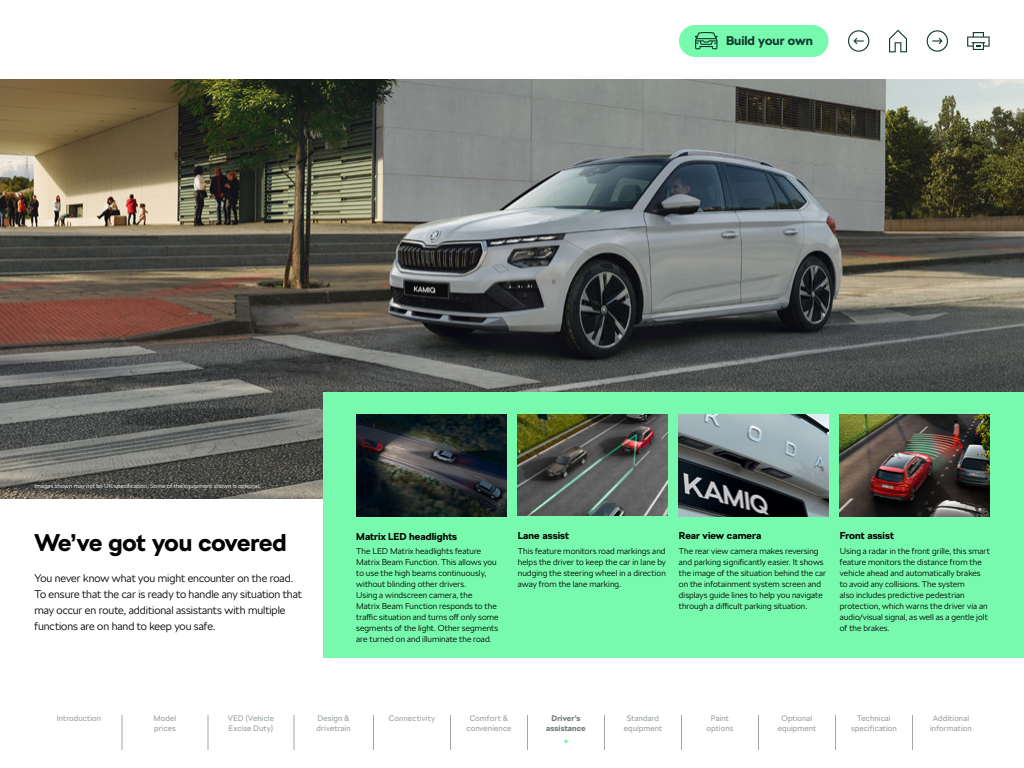
<style>
.page{position:relative;width:1024px;height:768px;background:#fff}
.page>*{position:absolute;margin:0;border:0;box-sizing:border-box;transform-origin:0 0}
.t1{font:700 24px "SKODA Next";letter-spacing:-.015em;color:#000}
.t2{font:700 12.7px "SKODA Next";color:#0e3a2f}
.t3{font:300 11px/16px "SKODA Next";letter-spacing:-.005em;color:#000}
.t4{font:700 10px "SKODA Next";letter-spacing:.005em;color:#000}
.t5{font:300 8.5px/11px "SKODA Next";letter-spacing:.005em;color:#000}
.t6{font:8px/10px "SKODA Next";letter-spacing:.01em;color:#a0a7a8;text-align:center}
.t7{font:700 8px/10px "SKODA Next";letter-spacing:.015em;color:#6f797a;text-align:center}
.t8{font:300 6px "SKODA Next";letter-spacing:.02em;color:#fff}
</style>
<div class="page">
<div style="left:679px;top:25px;width:150px;height:32px;background:#78faae;border-radius:16px"></div>
<svg style="left:695px;top:32px;width:23px;height:17px"></svg>
<svg style="left:889px;top:30px;width:18px;height:22px"></svg>
<svg style="left:967px;top:32px;width:23px;height:18px"></svg>
<svg style="left:848px;top:30px;width:21px;height:22px"></svg>
<svg style="left:927px;top:30px;width:21px;height:22px"></svg>
<img style="left:0;top:79px;width:1024px;height:420px">
<div style="left:323px;top:392px;width:701px;height:266px;background:#78faae"></div>
<img style="left:517px;top:415px;width:150px;height:100px">
<img style="left:840px;top:415px;width:150px;height:102px">
<img style="left:356px;top:415px;width:150px;height:102px">
<img style="left:679px;top:415px;width:149px;height:102px">
<hr style="left:122px;top:715px;width:1px;height:35px;background:#a0a7a8">
<hr style="left:208px;top:715px;width:1px;height:35px;background:#a0a7a8">
<hr style="left:294px;top:715px;width:1px;height:35px;background:#a0a7a8">
<hr style="left:373px;top:715px;width:1px;height:35px;background:#a0a7a8">
<hr style="left:450px;top:715px;width:1px;height:35px;background:#a0a7a8">
<hr style="left:527px;top:715px;width:1px;height:35px;background:#a0a7a8">
<hr style="left:604px;top:715px;width:1px;height:35px;background:#a0a7a8">
<hr style="left:681px;top:715px;width:1px;height:35px;background:#a0a7a8">
<hr style="left:758px;top:715px;width:1px;height:35px;background:#a0a7a8">
<hr style="left:835px;top:715px;width:1px;height:35px;background:#a0a7a8">
<hr style="left:912px;top:715px;width:1px;height:35px;background:#a0a7a8">
<svg style="left:564px;top:740px;width:4px;height:3px"></svg>
<h2 class="t2" style="left:726px;top:33px;width:89px">Build your own</h2>
<p class="t8" style="left:34px;top:482px;width:228px">Images shown may not be UK specification. Some of the equipment shown is optional.</p>
<h1 class="t1" style="left:34px;top:528px;width:254px">We’ve got you covered</h1>
<p class="t3" style="left:34px;top:570px;width:269px">You never know what you might encounter on the road.<br>To ensure that the car is ready to handle any situation that may occur en route, additional assistants with multiple functions are on hand to keep you safe.</p>
<p class="t4" style="left:356px;top:530px;width:102px">Matrix LED headlights</p>
<p class="t5" style="left:356px;top:546px;width:144px">The LED Matrix headlights feature Matrix Beam Function. This allows you to use the high beams continuously, without blinding other drivers.<br>Using a windscreen camera, the<br>Matrix Beam Function responds to the traffic situation and turns off only some segments of the light. Other segments are turned on and illuminate the road.</p>
<p class="t4" style="left:518px;top:530px;width:53px">Lane assist</p>
<p class="t5" style="left:518px;top:545px;width:150px;text-align:justify">This feature monitors road markings and helps the driver to keep the car in lane by nudging the steering wheel in a direction away from the lane marking.</p>
<p class="t4" style="left:679px;top:530px;width:84px">Rear view camera</p>
<p class="t5" style="left:679px;top:545px;width:149px">The rear view camera makes reversing and parking significantly easier. It shows the image of the situation behind the car on the infotainment system screen and displays guide lines to help you navigate through a difficult parking situation.</p>
<p class="t4" style="left:840px;top:530px;width:56px">Front assist</p>
<p class="t5" style="left:840px;top:545px;width:152px">Using a radar in the front grille, this smart feature monitors the distance from the vehicle ahead and automatically brakes to avoid any collisions. The system<br>also includes predictive pedestrian protection, which warns the driver via an audio/visual signal, as well as a gentle jolt of the brakes.</p>
<p class="t6" style="left:57px;top:713px;width:46px">Introduction</p>
<p class="t6" style="left:154px;top:713px;width:24px;text-align:left">Model prices</p>
<p class="t6" style="left:228px;top:713px;width:48px;text-align:left">VED (Vehicle<br>Excise Duty)</p>
<p class="t6" style="left:317px;top:713px;width:36px;text-align:left">Design &amp; drivetrain</p>
<p class="t6" style="left:389px;top:713px;width:48px">Connectivity</p>
<p class="t6" style="left:467px;top:713px;width:46px">Comfort &amp; convenience</p>
<p class="t7" style="left:546px;top:713px;width:41px">Driver’s assistance</p>
<p class="t6" style="left:624px;top:713px;width:40px">Standard equipment</p>
<p class="t6" style="left:707px;top:713px;width:28px">Paint options</p>
<p class="t6" style="left:778px;top:713px;width:40px">Optional equipment</p>
<p class="t6" style="left:851px;top:713px;width:47px">Technical specification</p>
<p class="t6" style="left:930px;top:713px;width:43px">Additional information</p>
</div>
